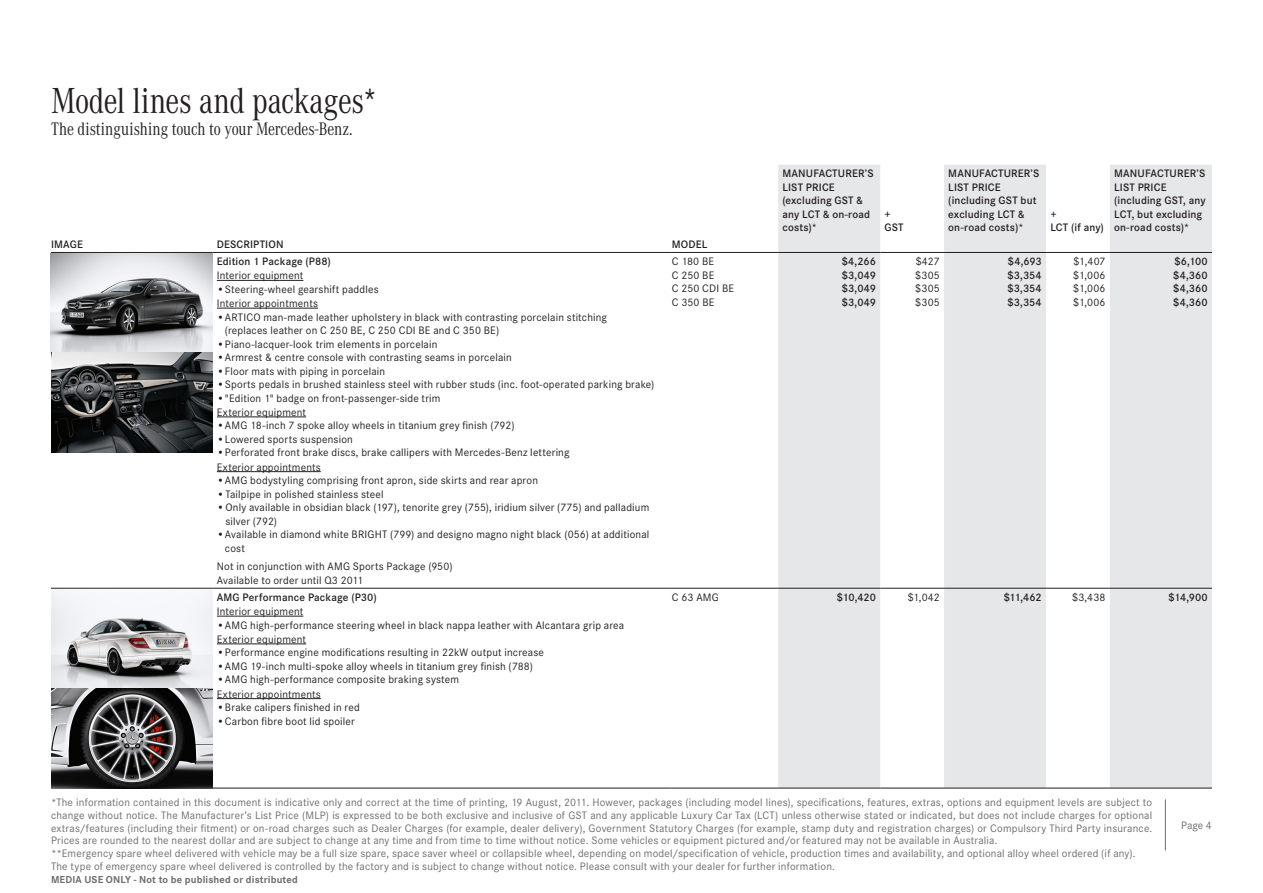
<style>
.page{position:relative;width:1263px;height:893px;background:#fff}
.page>*{position:absolute;margin:0;border:0;box-sizing:border-box;transform-origin:0 0}
.t1{font:37.5px "Corporate A";letter-spacing:-.005em;color:#231f20;scale:.8 1}
.t2{font:18.75px "Corporate A";color:#231f20;scale:.8 1}
.Bullets{font:11.25px/13.5px "Corporate S";letter-spacing:.015em;color:#231f20}
.t3{font:11.25px/12.8px "Corporate S";letter-spacing:.015em;color:#6c6d70}
.t4{font:600 11.25px/13.5px "Corporate S";letter-spacing:.01em;color:#231f20}
.t5{font:700 10.5px "Corporate S";letter-spacing:.015em;color:#6c6d70}
</style>
<div class="page">
<svg style="left:778px;top:165px;width:434px;height:623px;fill:#e6e7e9"></svg>
<hr style="left:51px;top:252px;width:162px;height:1px;background:#231f20">
<hr style="left:213px;top:252px;width:459px;height:1px;background:#231f20">
<hr style="left:672px;top:252px;width:106px;height:1px;background:#231f20">
<hr style="left:778px;top:252px;width:102px;height:1px;background:#231f20">
<hr style="left:880px;top:252px;width:64px;height:1px;background:#231f20">
<hr style="left:944px;top:252px;width:102px;height:1px;background:#231f20">
<hr style="left:1046px;top:252px;width:64px;height:1px;background:#231f20">
<hr style="left:1110px;top:252px;width:102px;height:1px;background:#231f20">
<hr style="left:51px;top:588px;width:162px;height:1px;background:#231f20">
<hr style="left:213px;top:588px;width:459px;height:1px;background:#231f20">
<hr style="left:672px;top:588px;width:106px;height:1px;background:#231f20">
<hr style="left:778px;top:588px;width:102px;height:1px;background:#231f20">
<hr style="left:880px;top:588px;width:64px;height:1px;background:#231f20">
<hr style="left:944px;top:588px;width:102px;height:1px;background:#231f20">
<hr style="left:1046px;top:588px;width:64px;height:1px;background:#231f20">
<hr style="left:1110px;top:588px;width:102px;height:1px;background:#231f20">
<hr style="left:213px;top:788px;width:459px;height:1px;background:#231f20">
<hr style="left:672px;top:788px;width:106px;height:1px;background:#231f20">
<hr style="left:778px;top:788px;width:102px;height:1px;background:#231f20">
<hr style="left:880px;top:788px;width:64px;height:1px;background:#231f20">
<hr style="left:944px;top:788px;width:102px;height:1px;background:#231f20">
<hr style="left:1046px;top:788px;width:64px;height:1px;background:#231f20">
<hr style="left:1110px;top:788px;width:102px;height:1px;background:#231f20">
<hr style="left:217px;top:280px;width:86px;height:1px;background:#231f20">
<hr style="left:217px;top:308px;width:101px;height:1px;background:#231f20">
<hr style="left:217px;top:416px;width:89px;height:1px;background:#231f20">
<hr style="left:217px;top:471px;width:104px;height:1px;background:#231f20">
<hr style="left:217px;top:616px;width:86px;height:1px;background:#231f20">
<hr style="left:217px;top:643px;width:89px;height:1px;background:#231f20">
<hr style="left:217px;top:698px;width:104px;height:1px;background:#231f20">
<img style="left:51px;top:589px;width:162px;height:200px">
<img style="left:51px;top:253px;width:162px;height:200px">
<hr style="left:1165px;top:799px;width:1px;height:51px;background:#6c6d70">
<p class="t1" style="left:51px;top:80px;width:410px">Model lines and packages*</p>
<p class="t2" style="left:51px;top:119px;width:379px">The distinguishing touch to your Mercedes-Benz.</p>
<p class="t4" style="left:51px;top:238px;width:33px">IMAGE</p>
<p class="t4" style="left:217px;top:238px;width:68px">DESCRIPTION</p>
<p class="t4" style="left:672px;top:238px;width:37px">MODEL</p>
<p class="t4" style="left:217px;top:255px;width:116px">Edition 1 Package (P88)</p>
<p class="Bullets" style="left:217px;top:269px;width:88px">Interior equipment</p>
<p class="Bullets" style="left:217px;top:282px;width:163px">•Steering-wheel gearshift paddles</p>
<p class="Bullets" style="left:217px;top:297px;width:103px">Interior appointments</p>
<p class="Bullets" style="left:225px;top:310px;width:383px;text-indent:-8px">•ARTICO man-made leather upholstery in black with contrasting porcelain stitching (replaces leather on C 250 BE, C 250 CDI BE and C 350 BE)</p>
<p class="Bullets" style="left:217px;top:337px;width:222px">•Piano-lacquer-look trim elements in porcelain</p>
<p class="Bullets" style="left:217px;top:351px;width:296px">•Armrest &amp; centre console with contrasting seams in porcelain</p>
<p class="Bullets" style="left:217px;top:364px;width:170px">•Floor mats with piping in porcelain</p>
<p class="Bullets" style="left:217px;top:378px;width:439px">•Sports pedals in brushed stainless steel with rubber studs (inc. foot-operated parking brake)</p>
<p class="Bullets" style="left:217px;top:391px;width:225px">•"Edition 1" badge on front-passenger-side trim</p>
<p class="Bullets" style="left:217px;top:405px;width:91px">Exterior equipment</p>
<p class="Bullets" style="left:217px;top:419px;width:299px">•AMG 18-inch 7 spoke alloy wheels in titanium grey finish (792)</p>
<p class="Bullets" style="left:217px;top:432px;width:137px">•Lowered sports suspension</p>
<p class="Bullets" style="left:217px;top:446px;width:354px">•Perforated front brake discs, brake callipers with Mercedes-Benz lettering</p>
<p class="Bullets" style="left:217px;top:460px;width:105px">Exterior appointments</p>
<p class="Bullets" style="left:217px;top:474px;width:323px">•AMG bodystyling comprising front apron, side skirts and rear apron</p>
<p class="Bullets" style="left:217px;top:487px;width:168px">•Tailpipe in polished stainless steel</p>
<p class="Bullets" style="left:225px;top:501px;width:425px;text-indent:-9px">•Only available in obsidian black (197), tenorite grey (755), iridium silver (775) and palladium silver (792)</p>
<p class="Bullets" style="left:225px;top:528px;width:426px;text-indent:-8px">•Available in diamond white BRIGHT (799) and designo magno night black (056) at additional cost</p>
<p class="Bullets" style="left:217px;top:560px;width:237px">Not in conjunction with AMG Sports Package (950)</p>
<p class="Bullets" style="left:217px;top:574px;width:148px">Available to order until Q3 2011</p>
<p class="Bullets" style="left:672px;top:255px;width:44px">C 180 BE</p>
<p class="Bullets" style="left:672px;top:268px;width:44px">C 250 BE</p>
<p class="Bullets" style="left:672px;top:282px;width:64px">C 250 CDI BE</p>
<p class="Bullets" style="left:672px;top:295px;width:44px">C 350 BE</p>
<p class="t4" style="left:782px;top:167px;width:93px">MANUFACTURER’S<br>LIST PRICE</p>
<p class="t4" style="left:782px;top:194px;width:89px">(excluding GST &amp; any LCT &amp; on-road costs)*</p>
<p class="t4" style="left:842px;top:255px;width:36px">$4,266</p>
<p class="t4" style="left:842px;top:268px;width:36px">$3,049</p>
<p class="t4" style="left:842px;top:282px;width:36px">$3,049</p>
<p class="t4" style="left:842px;top:295px;width:36px">$3,049</p>
<p class="t4" style="left:884px;top:207px;width:8px">+</p>
<p class="t4" style="left:884px;top:221px;width:21px">GST</p>
<p class="Bullets" style="left:916px;top:255px;width:26px">$427</p>
<p class="Bullets" style="left:915px;top:268px;width:26px">$305</p>
<p class="Bullets" style="left:915px;top:282px;width:26px">$305</p>
<p class="Bullets" style="left:915px;top:295px;width:26px">$305</p>
<p class="t4" style="left:948px;top:167px;width:93px">MANUFACTURER’S<br>LIST PRICE</p>
<p class="t4" style="left:948px;top:194px;width:90px">(including GST but excluding LCT &amp; on-road costs)*</p>
<p class="t4" style="left:1008px;top:255px;width:35px">$4,693</p>
<p class="t4" style="left:1007px;top:268px;width:36px">$3,354</p>
<p class="t4" style="left:1007px;top:282px;width:36px">$3,354</p>
<p class="t4" style="left:1007px;top:295px;width:36px">$3,354</p>
<p class="t4" style="left:1050px;top:207px;width:8px">+</p>
<p class="t4" style="left:1050px;top:221px;width:55px">LCT (if any)</p>
<p class="Bullets" style="left:1073px;top:255px;width:34px">$1,407</p>
<p class="Bullets" style="left:1073px;top:268px;width:34px">$1,006</p>
<p class="Bullets" style="left:1073px;top:282px;width:34px">$1,006</p>
<p class="Bullets" style="left:1073px;top:295px;width:34px">$1,006</p>
<p class="t4" style="left:1114px;top:167px;width:93px">MANUFACTURER’S<br>LIST PRICE</p>
<p class="t4" style="left:1114px;top:194px;width:93px">(including GST, any<br>LCT, but excluding on-road costs)*</p>
<p class="t4" style="left:1174px;top:255px;width:35px">$6,100</p>
<p class="t4" style="left:1173px;top:268px;width:36px">$4,360</p>
<p class="t4" style="left:1173px;top:282px;width:36px">$4,360</p>
<p class="t4" style="left:1173px;top:295px;width:36px">$4,360</p>
<p class="t4" style="left:217px;top:590px;width:161px">AMG Performance Package (P30)</p>
<p class="Bullets" style="left:217px;top:605px;width:88px">Interior equipment</p>
<p class="Bullets" style="left:217px;top:618px;width:409px">•AMG high-performance steering wheel in black nappa leather with Alcantara grip area</p>
<p class="Bullets" style="left:217px;top:632px;width:91px">Exterior equipment</p>
<p class="Bullets" style="left:217px;top:646px;width:329px">•Performance engine modifications resulting in 22kW output increase</p>
<p class="Bullets" style="left:217px;top:659px;width:318px">•AMG 19-inch multi-spoke alloy wheels in titanium grey finish (788)</p>
<p class="Bullets" style="left:217px;top:673px;width:244px">•AMG high-performance composite braking system</p>
<p class="Bullets" style="left:217px;top:687px;width:105px">Exterior appointments</p>
<p class="Bullets" style="left:217px;top:701px;width:144px">•Brake calipers finished in red</p>
<p class="Bullets" style="left:217px;top:714px;width:140px">•Carbon fibre boot lid spoiler</p>
<p class="Bullets" style="left:672px;top:590px;width:48px">C 63 AMG</p>
<p class="t4" style="left:837px;top:590px;width:41px">$10,420</p>
<p class="Bullets" style="left:908px;top:590px;width:34px">$1,042</p>
<p class="t4" style="left:1004px;top:590px;width:40px">$11,462</p>
<p class="Bullets" style="left:1072px;top:590px;width:35px">$3,438</p>
<p class="t4" style="left:1168px;top:590px;width:41px">$14,900</p>
<p class="t3" style="left:51px;top:796px;width:1103px">*The information contained in this document is indicative only and correct at the time of printing, 19 August, 2011. However, packages (including model lines), specifications, features, extras, options and equipment levels are subject to change without notice. The Manufacturer’s List Price (MLP) is expressed to be both exclusive and inclusive of GST and any applicable Luxury Car Tax (LCT) unless otherwise stated or indicated, but does not include charges for optional extras/features (including their fitment) or on-road charges such as Dealer Charges (for example, dealer delivery), Government Statutory Charges (for example, stamp duty and registration charges) or Compulsory Third Party insurance.<br>Prices are rounded to the nearest dollar and are subject to change at any time and from time to time without notice. Some vehicles or equipment pictured and/or featured may not be available in Australia.<br>**Emergency spare wheel delivered with vehicle may be a full size spare, space saver wheel or collapsible wheel, depending on model/specification of vehicle, production times and availability, and optional alloy wheel ordered (if any).<br>The type of emergency spare wheel delivered is controlled by the factory and is subject to change without notice. Please consult with your dealer for further information.</p>
<p class="t5" style="left:51px;top:873px;width:248px">MEDIA USE ONLY - Not to be published or distributed</p>
<p class="t3" style="left:1181px;top:819px;width:32px">Page 4</p>
</div>
